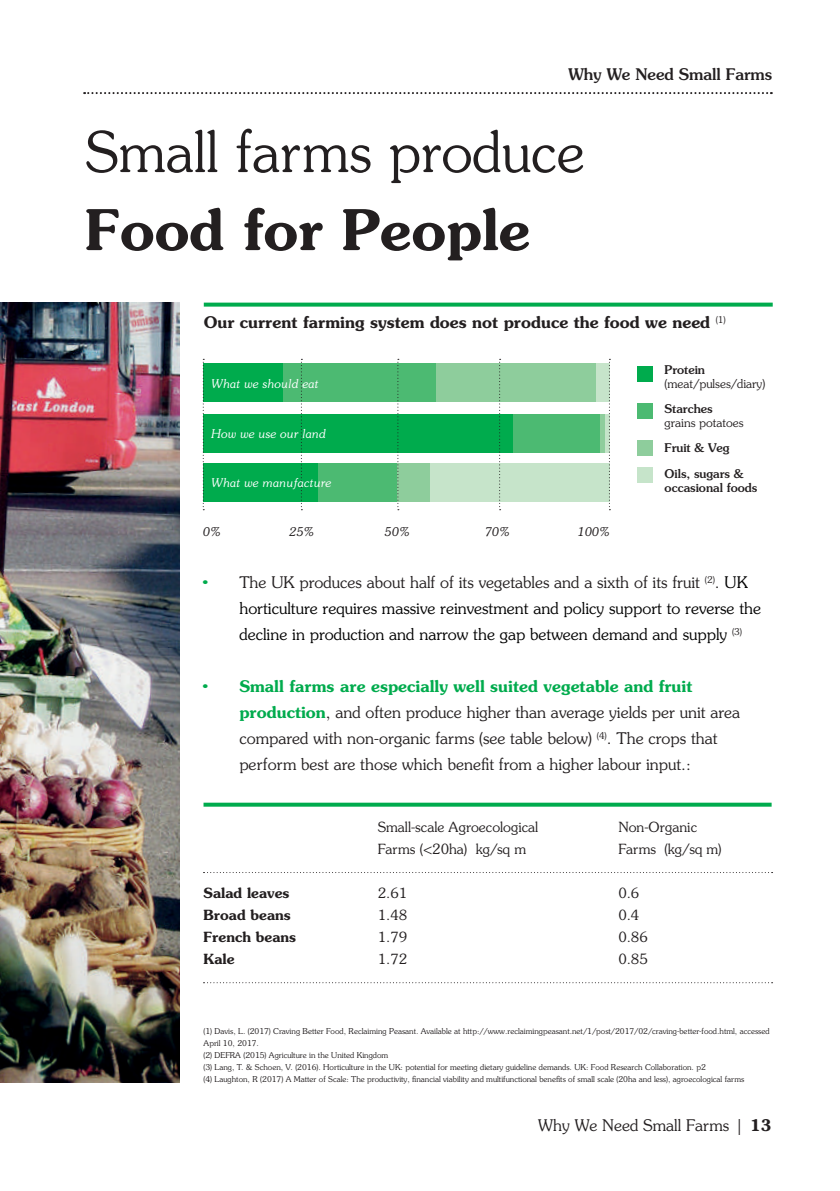
<style>
.page{position:relative;width:840px;height:1191px;background:#fff}
.page>*{position:absolute;margin:0;border:0;box-sizing:border-box;transform-origin:0 0}
.t1{font:300 56px "Souvenir Std";color:#231f20}
.t2{font:600 56px "Souvenir Std";color:#231f20}
.t3{font:300 16px/26px "Souvenir Std";color:#231f20}
.t4{font:300 16px/26px "Souvenir Std";color:#000}
.t5{font:600 16px "Souvenir Std";color:#231f20}
.t6{font:500 16px "Souvenir Std";color:#231f20}
.t7{font:300 14px/22px "Souvenir Std";color:#231f20}
.t8{font:600 14px/22px "Souvenir Std";color:#231f20}
.t9{font:500 12px/25.4px "Souvenir Std";color:#231f20}
.t10{font:italic 300 12px "Souvenir Std";color:#fff}
.t11{font:300 12px "Souvenir Std";color:#231f20}
.t12{font:italic 300 12px "Souvenir Std";color:#231f20}
.t13{font:300 8px/12px "Souvenir Std";color:#231f20}
.s1{font-weight:600;color:#00ab4d}
.s2{color:#231f20}
.s3{font-weight:600}
</style>
<div class="page">
<svg style="left:84px;top:92px;width:687px;height:2px"></svg>
<div style="left:637px;top:366px;width:15px;height:15px;background:#00ab4d"></div>
<div style="left:637px;top:404px;width:15px;height:15px;background:#4cba72"></div>
<div style="left:637px;top:440px;width:15px;height:16px;background:#8ecd9c"></div>
<div style="left:637px;top:467px;width:15px;height:16px;background:#c6e4ca"></div>
<div style="left:435px;top:364px;width:161px;height:38px;background:#8ecd9c"></div>
<div style="left:203px;top:364px;width:80px;height:38px;background:#00ab4d"></div>
<div style="left:596px;top:364px;width:13px;height:38px;background:#c6e4ca"></div>
<div style="left:283px;top:364px;width:152px;height:38px;background:#4cba72"></div>
<div style="left:599px;top:414px;width:6px;height:38px;background:#8ecd9c"></div>
<div style="left:203px;top:414px;width:310px;height:38px;background:#00ab4d"></div>
<hr style="left:605px;top:414px;width:4px;height:38px;background:#c6e4ca">
<div style="left:513px;top:414px;width:86px;height:38px;background:#4cba72"></div>
<div style="left:396px;top:463px;width:33px;height:38px;background:#8ecd9c"></div>
<div style="left:203px;top:463px;width:115px;height:38px;background:#00ab4d"></div>
<div style="left:429px;top:463px;width:180px;height:38px;background:#c6e4ca"></div>
<div style="left:318px;top:463px;width:78px;height:38px;background:#4cba72"></div>
<svg style="left:203px;top:359px;width:1px;height:151px"></svg>
<svg style="left:301px;top:359px;width:1px;height:151px"></svg>
<svg style="left:397px;top:359px;width:1px;height:151px"></svg>
<svg style="left:499px;top:359px;width:1px;height:151px"></svg>
<svg style="left:608px;top:359px;width:2px;height:151px"></svg>
<img style="left:0;top:303px;width:179px;height:779px">
<svg style="left:204px;top:303px;width:568px;height:4px;background:#18b25d"></svg>
<svg style="left:203px;top:982px;width:569px;height:1px"></svg>
<svg style="left:203px;top:872px;width:569px;height:1px"></svg>
<svg style="left:203px;top:802px;width:568px;height:4px;background:#2bb96b"></svg>
<h2 class="t6" style="left:568px;top:65px;width:205px">Why We Need Small Farms</h2>
<h1 class="t1" style="left:85px;top:118px;width:501px">Small farms produce</h1>
<h1 class="t2" style="left:85px;top:195px;width:446px">Food for People</h1>
<h2 class="t5" style="left:204px;top:312px;width:523px">Our current farming system does not produce the food we need <sup>(1)</sup></h2>
<h3 class="t10" style="left:211px;top:376px;width:109px">What we should eat</h3>
<h3 class="t10" style="left:211px;top:426px;width:116px">How we use our land</h3>
<h3 class="t10" style="left:211px;top:475px;width:121px">What we manufacture</h3>
<h3 class="t12" style="left:203px;top:524px;width:19px">0%</h3>
<h3 class="t12" style="left:289px;top:524px;width:27px">25%</h3>
<h3 class="t12" style="left:384px;top:524px;width:27px">50%</h3>
<h3 class="t12" style="left:484px;top:524px;width:27px">70%</h3>
<h3 class="t12" style="left:577px;top:524px;width:34px">100%</h3>
<h3 class="t9" style="left:664px;top:356px;width:42px">Protein</h3>
<h3 class="t11" style="left:664px;top:376px;width:102px">(meat/pulses/diary)</h3>
<h3 class="t9" style="left:664px;top:396px;width:49px">Starches</h3>
<h3 class="t11" style="left:664px;top:415px;width:80px">grains potatoes</h3>
<h3 class="t9" style="left:664px;top:435px;width:80px">Fruit &amp; Veg<br>Oils, sugars &amp;</h3>
<h3 class="t9" style="left:664px;top:474px;width:94px">occasional foods</h3>
<h2 class="t4" style="left:239px;top:569px;width:523px;text-indent:-36px"><span class="s1">•</span> <span class="s2">The UK produces about half of its vegetables and a sixth of its fruit</span> <sup>(2)</sup><span class="s2">.</span> UK horticulture requires massive reinvestment and policy support to reverse the decline in production and narrow the gap between demand and supply <sup>(3)</sup></h2>
<p class="t3" style="left:239px;top:673px;width:502px;text-indent:-36px"><span class="s1">• Small farms are especially well suited vegetable and fruit production</span>, and often produce higher than average yields per unit area compared with non-organic farms (see table below) <sup>(4)</sup>. The crops that perform best are those which benefit from a higher labour input.:</p>
<h3 class="t8" style="left:203px;top:882px;width:94px">Salad leaves<br>Broad beans<br>French beans<br>Kale</h3>
<h3 class="t7" style="left:377px;top:816px;width:162px">Small-scale Agroecological<br>Farms (&lt;20ha) kg/sq m</h3>
<h3 class="t7" style="left:377px;top:882px;width:31px;text-align:justify">2.61<br>1.48<br>1.79<br>1.72</h3>
<h3 class="t7" style="left:618px;top:816px;width:105px">Non-Organic<br>Farms (kg/sq m)</h3>
<h3 class="t7" style="left:618px;top:882px;width:31px">0.6<br>0.4<br>0.86<br>0.85</h3>
<p class="t13" style="left:203px;top:1025px;width:567px">(1) Davis, L. (2017) Craving Better Food, Reclaiming Peasant. Available at http://www.reclaimingpeasant.net/1/post/2017/02/craving-better-food.html, accessed April 10, 2017.<br>(2) DEFRA (2015) Agriculture in the United Kingdom<br>(3) Lang, T. &amp; Schoen, V. (2016). Horticulture in the UK: potential for meeting dietary guideline demands. UK: Food Research Collaboration. p2<br>(4) Laughton, R (2017) A Matter of Scale: The productivity, financial viability and multifunctional benefits of small scale (20ha and less), agroecological farms</p>
<h2 class="t3" style="left:538px;top:1112px;width:235px">Why We Need Small Farms | <span class="s3">13</span></h2>
</div>
